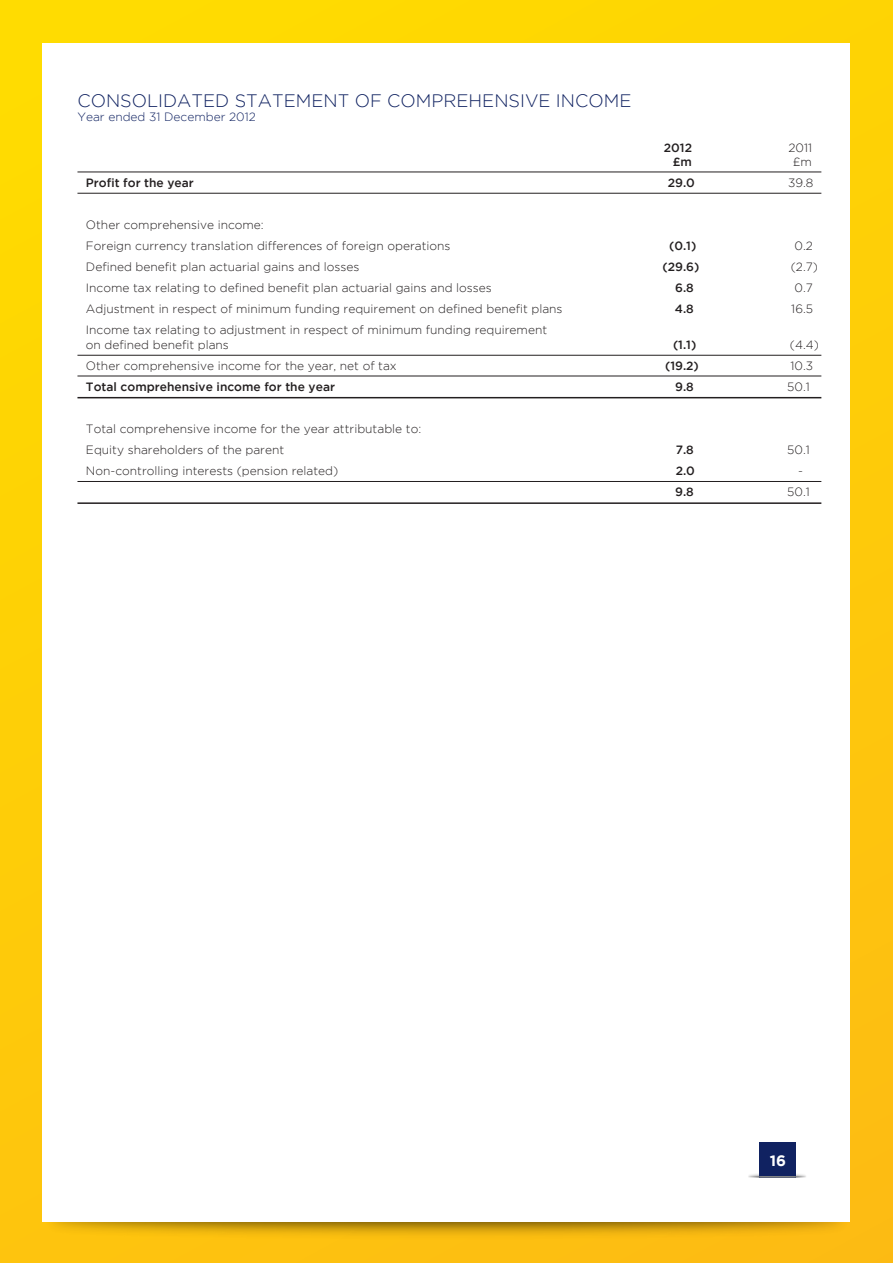
<style>
.page{position:relative;width:893px;height:1263px;background:#fff}
.page>*{position:absolute;margin:0;border:0;box-sizing:border-box;transform-origin:0 0}
.t1{font:300 18px "Gotham";color:#102261}
.t2{font:700 15px "Gotham";color:#fff}
.t3{font:300 12px/21px "Gotham";color:#231f20}
.t4{font:500 12px "Gotham";color:#231f20}
.t5{font:300 12px "Gotham";color:#102261}
</style>
<div class="page">
<div style="left:0;top:0;width:893px;height:1263px;background:linear-gradient(to bottom,#ffda07,#fdc016)"></div>
<img style="left:11px;top:1207px;width:853px;height:43px">
<div style="left:43px;top:43px;width:807px;height:1178px;background:#fff"></div>
<img style="left:748px;top:1174px;width:58px;height:3px">
<div style="left:759px;top:1142px;width:37px;height:35px;background:#102261"></div>
<hr style="left:750px;top:1176px;width:56px;height:1px;background:#808285">
<hr style="left:77px;top:376px;width:744px;height:1px;background:#231f20">
<hr style="left:77px;top:397px;width:744px;height:1px;background:#231f20">
<hr style="left:77px;top:355px;width:744px;height:1px;background:#231f20">
<hr style="left:77px;top:172px;width:744px;height:1px;background:#231f20">
<hr style="left:77px;top:193px;width:744px;height:1px;background:#231f20">
<hr style="left:77px;top:481px;width:744px;height:1px;background:#231f20">
<hr style="left:77px;top:502px;width:744px;height:2px;background:#231f20">
<h1 class="t1" style="left:77px;top:91px;width:555px">CONSOLIDATED STATEMENT OF COMPREHENSIVE INCOME</h1>
<p class="t5" style="left:77px;top:110px;width:180px">Year ended 31 December 2012</p>
<p class="t4" style="left:664px;top:141px;width:30px">2012</p>
<p class="t3" style="left:788px;top:137px;width:25px">2011</p>
<p class="t4" style="left:673px;top:154px;width:21px">£m</p>
<p class="t3" style="left:793px;top:151px;width:21px">£m</p>
<p class="t4" style="left:86px;top:175px;width:109px">Profit for the year</p>
<p class="t4" style="left:668px;top:175px;width:29px">29.0</p>
<p class="t3" style="left:788px;top:172px;width:27px">39.8</p>
<p class="t3" style="left:86px;top:214px;width:366px">Other comprehensive income:<br>Foreign currency translation differences of foreign operations</p>
<p class="t4" style="left:669px;top:238px;width:29px">(0.1)</p>
<p class="t3" style="left:794px;top:235px;width:20px">0.2</p>
<p class="t3" style="left:86px;top:256px;width:275px">Defined benefit plan actuarial gains and losses</p>
<p class="t4" style="left:662px;top:259px;width:38px">(29.6)</p>
<p class="t3" style="left:791px;top:256px;width:29px">(2.7)</p>
<p class="t3" style="left:86px;top:277px;width:407px">Income tax relating to defined benefit plan actuarial gains and losses</p>
<p class="t4" style="left:675px;top:280px;width:20px">6.8</p>
<p class="t3" style="left:794px;top:277px;width:20px">0.7</p>
<p class="t3" style="left:86px;top:298px;width:478px">Adjustment in respect of minimum funding requirement on defined benefit plans</p>
<p class="t4" style="left:675px;top:301px;width:20px">4.8</p>
<p class="t3" style="left:791px;top:298px;width:23px">16.5</p>
<p class="t3" style="left:86px;top:322px;width:463px;line-height:15px">Income tax relating to adjustment in respect of minimum funding requirement on defined benefit plans</p>
<p class="t4" style="left:673px;top:337px;width:25px">(1.1)</p>
<p class="t3" style="left:790px;top:334px;width:31px">(4.4)</p>
<p class="t3" style="left:86px;top:355px;width:312px">Other comprehensive income for the year, net of tax</p>
<p class="t4" style="left:665px;top:358px;width:35px">(19.2)</p>
<p class="t3" style="left:790px;top:355px;width:24px">10.3</p>
<p class="t4" style="left:86px;top:379px;width:250px">Total comprehensive income for the year</p>
<p class="t4" style="left:675px;top:379px;width:20px">9.8</p>
<p class="t3" style="left:787px;top:376px;width:24px">50.1</p>
<p class="t3" style="left:86px;top:418px;width:337px">Total comprehensive income for the year attributable to:<br>Equity shareholders of the parent</p>
<p class="t4" style="left:676px;top:442px;width:20px">7.8</p>
<p class="t3" style="left:787px;top:439px;width:24px">50.1</p>
<p class="t3" style="left:86px;top:460px;width:254px">Non-controlling interests (pension related)</p>
<p class="t4" style="left:676px;top:463px;width:21px">2.0</p>
<p class="t3" style="left:798px;top:460px;width:6px">-</p>
<p class="t4" style="left:675px;top:484px;width:20px">9.8</p>
<p class="t3" style="left:787px;top:481px;width:24px">50.1</p>
<p class="t2" style="left:770px;top:1152px;width:18px">16</p>
</div>
